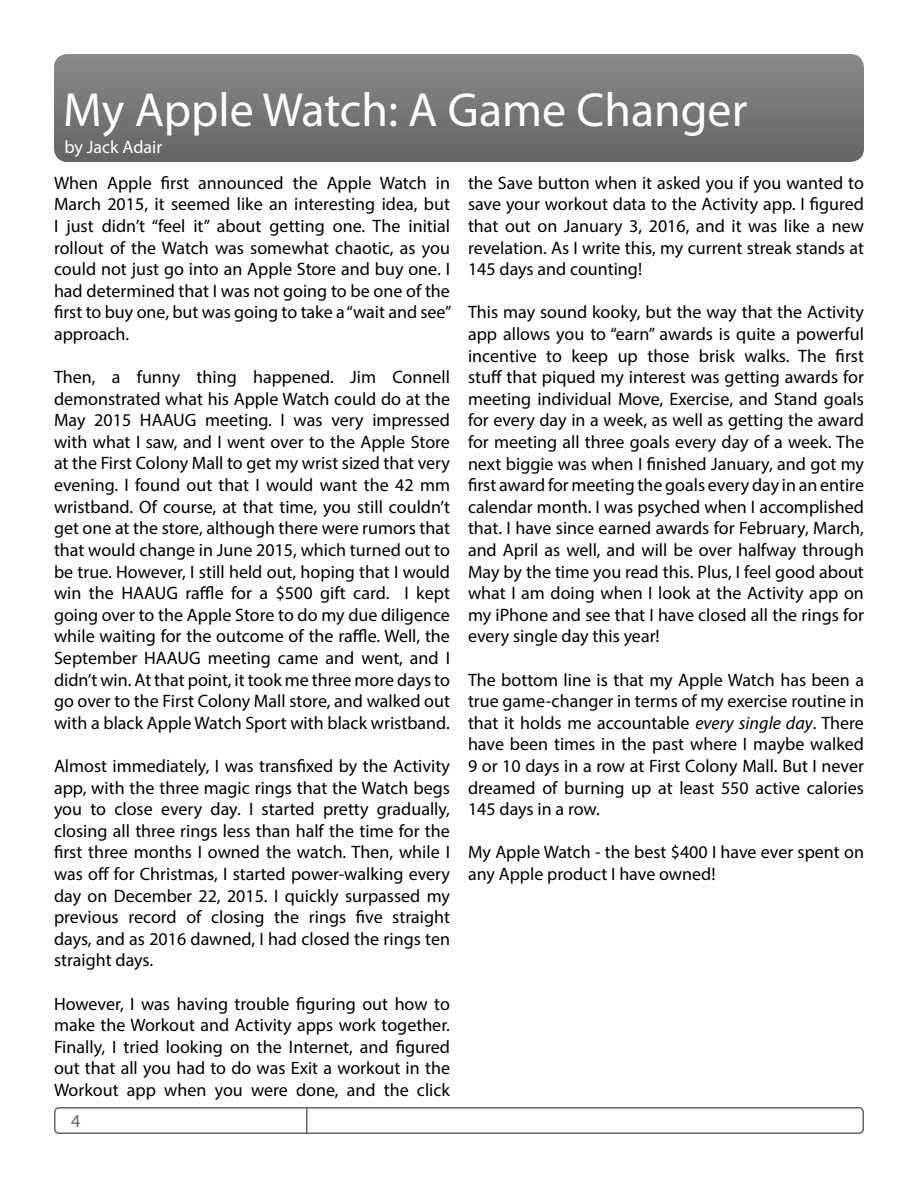
<style>
.page{position:relative;width:918px;height:1188px;background:#fff}
.page>*{position:absolute;margin:0;border:0;box-sizing:border-box;transform-origin:0 0}
.t1{font:48px "Myriad Pro";color:#fff}
.t2{font:18px/21.6px "Myriad Pro";color:#000;text-align:justify}
.t3{font:18px "Myriad Pro";color:#fff}
.t4{font:18px "Myriad Pro";color:#636466}
.s1{font-style:italic}
</style>
<div class="page">
<hr style="left:306px;top:1107px;width:2px;height:27px;background:#636466">
<div style="left:54px;top:1107px;width:810px;height:27px;border:2px solid #636466;border-radius:4px"></div>
<div style="left:54px;top:54px;width:810px;height:108px;background:linear-gradient(to bottom,#898a8c,#636466);border-radius:14px"></div>
<h1 class="t1" style="left:63px;top:80px;width:686px">My Apple Watch: A Game Changer</h1>
<p class="t3" style="left:64px;top:136px;width:99px">by Jack Adair</p>
<p class="t2" style="left:54px;top:172px;width:399px">When Apple first announced the Apple Watch in March 2015, it seemed like an interesting idea, but I just didn’t “feel it” about getting one. The initial rollout of the Watch was somewhat chaotic, as you could not just go into an Apple Store and buy one. I had determined that I was not going to be one of the first to buy one, but was going to take a “wait and see” approach.</p>
<p class="t2" style="left:54px;top:366px;width:398px">Then, a funny thing happened. Jim Connell demonstrated what his Apple Watch could do at the May 2015 HAAUG meeting. I was very impressed with what I saw, and I went over to the Apple Store at the First Colony Mall to get my wrist sized that very evening. I found out that I would want the 42 mm wristband. Of course, at that time, you still couldn’t get one at the store, although there were rumors that that would change in June 2015, which turned out to be true. However, I still held out, hoping that I would win the HAAUG raffle for a $500 gift card. I kept going over to the Apple Store to do my due diligence while waiting for the outcome of the raffle. Well, the September HAAUG meeting came and went, and I didn’t win. At that point, it took me three more days to go over to the First Colony Mall store, and walked out with a black Apple Watch Sport with black wristband.</p>
<p class="t2" style="left:54px;top:755px;width:398px">Almost immediately, I was transfixed by the Activity app, with the three magic rings that the Watch begs you to close every day. I started pretty gradually, closing all three rings less than half the time for the first three months I owned the watch. Then, while I was off for Christmas, I started power-walking every day on December 22, 2015. I quickly surpassed my previous record of closing the rings five straight days, and as 2016 dawned, I had closed the rings ten straight days.</p>
<p class="t2" style="left:54px;top:992px;width:398px">However, I was having trouble figuring out how to make the Workout and Activity apps work together.<br>Finally, I tried looking on the Internet, and figured out that all you had to do was Exit a workout in the Workout app when you were done, and the click</p>
<p class="t2" style="left:468px;top:172px;width:398px">the Save button when it asked you if you wanted to save your workout data to the Activity app. I figured that out on January 3, 2016, and it was like a new revelation. As I write this, my current streak stands at 145 days and counting!</p>
<p class="t2" style="left:468px;top:301px;width:398px">This may sound kooky, but the way that the Activity app allows you to “earn” awards is quite a powerful incentive to keep up those brisk walks. The first stuff that piqued my interest was getting awards for meeting individual Move, Exercise, and Stand goals for every day in a week, as well as getting the award for meeting all three goals every day of a week. The next biggie was when I finished January, and got my first award for meeting the goals every day in an entire calendar month. I was psyched when I accomplished that. I have since earned awards for February, March, and April as well, and will be over halfway through May by the time you read this. Plus, I feel good about what I am doing when I look at the Activity app on my iPhone and see that I have closed all the rings for every single day this year!</p>
<p class="t2" style="left:468px;top:668px;width:398px">The bottom line is that my Apple Watch has been a true game-changer in terms of my exercise routine in that it holds me accountable <span class="s1">every single day</span>. There have been times in the past where I maybe walked 9 or 10 days in a row at First Colony Mall. But I never dreamed of burning up at least 550 active calories 145 days in a row.</p>
<p class="t2" style="left:468px;top:841px;width:398px">My Apple Watch - the best $400 I have ever spent on any Apple product I have owned!</p>
<p class="t4" style="left:71px;top:1110px;width:11px">4</p>
</div>
